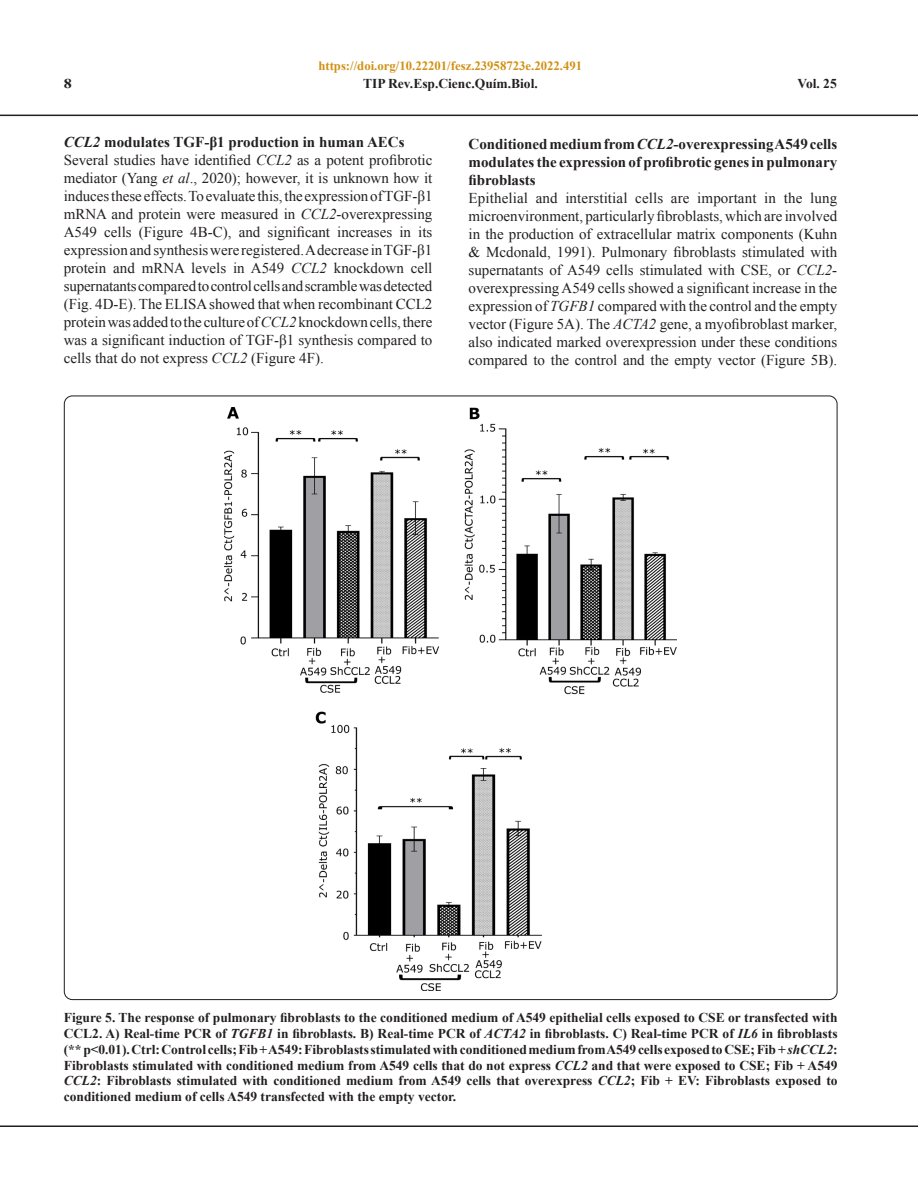
<style>
.page{position:relative;width:918px;height:1188px;background:#fff}
.page>*{position:absolute;margin:0;border:0;box-sizing:border-box;transform-origin:0 0}
.texto_ingles{font:15px/18px "Times New Roman";color:#231f20;text-align:justify}
.texto_ingles-2{font:700 15px/18px "Times New Roman";color:#231f20;text-align:justify}
.tit_figura_ingles{font:700 13.5px/15.8px "Times New Roman";color:#231f20;text-align:justify}
.tit_figura_ingles-2{font:700 13.5px "Times New Roman";color:#231f20;scale:1.2 1}
.t1{font:700 12.75px "Times New Roman";color:#d09114}
.s1{font-style:italic}
</style>
<div class="page">
<hr style="left:0;top:115px;width:918px;height:1px;background:#231f20">
<hr style="left:0;top:1125px;width:918px;height:2px;background:#231f20">
<img style="left:224px;top:408px;width:453px;height:582px">
<p class="t1" style="left:318px;top:57px;width:265px">https://doi.org/10.22201/fesz.23958723e.2022.491</p>
<p class="tit_figura_ingles-2" style="left:64px;top:75px;width:8px">8</p>
<p class="tit_figura_ingles" style="left:363px;top:76px;width:176px">TIP Rev.Esp.Cienc.Quím.Biol.</p>
<p class="tit_figura_ingles" style="left:798px;top:76px;width:41px">Vol. 25</p>
<p class="texto_ingles-2" style="left:64px;top:133px;width:342px"><span class="s1">CCL2</span> modulates TGF-β1 production in human AECs</p>
<p class="texto_ingles" style="left:64px;top:151px;width:370px">Several studies have identified <span class="s1">CCL2</span> as a potent profibrotic mediator (Yang <span class="s1">et al</span>., 2020); however, it is unknown how it induces these effects. To evaluate this, the expression of TGF-β1 mRNA and protein were measured in <span class="s1">CCL2</span>-overexpressing A549 cells (Figure 4B-C), and significant increases in its expression and synthesis were registered. Adecrease in TGF-β1 protein and mRNA levels in A549 <span class="s1">CCL2</span> knockdown cell supernatants compared to control cells and scramble was detected (Fig. 4D-E). The ELISA showed that when recombinant CCL2 protein was added to the culture of <span class="s1">CCL2</span> knockdown cells, there was a significant induction of TGF-β1 synthesis compared to cells that do not express <span class="s1">CCL2</span> (Figure 4F).</p>
<p class="texto_ingles-2" style="left:469px;top:135px;width:370px">Conditioned medium from <span class="s1">CCL2</span>-overexpressing A549 cells modulates the expression of profibrotic genes in pulmonary fibroblasts</p>
<p class="texto_ingles" style="left:469px;top:189px;width:370px">Epithelial and interstitial cells are important in the lung microenvironment, particularly fibroblasts, which are involved in the production of extracellular matrix components (Kuhn &amp; Mcdonald, 1991). Pulmonary fibroblasts stimulated with supernatants of A549 cells stimulated with CSE, or <span class="s1">CCL2</span>- overexpressing A549 cells showed a significant increase in the expression of <span class="s1">TGFB1</span> compared with the control and the empty vector (Figure 5A). The <span class="s1">ACTA2</span> gene, a myofibroblast marker, also indicated marked overexpression under these conditions compared to the control and the empty vector (Figure 5B).</p>
<p class="tit_figura_ingles" style="left:64px;top:1010px;width:775px">Figure 5. The response of pulmonary fibroblasts to the conditioned medium of A549 epithelial cells exposed to CSE or transfected with CCL2. A) Real-time PCR of <span class="s1">TGFB1</span> in fibroblasts. B) Real-time PCR of <span class="s1">ACTA2</span> in fibroblasts. C) Real-time PCR of <span class="s1">IL6</span> in fibroblasts (**p˂0.01). Ctrl: Control cells; Fib + A549: Fibroblasts stimulated with conditioned medium from A549 cells exposed to CSE; Fib +<span class="s1">shCCL2</span>:<br>Fibroblasts stimulated with conditioned medium from A549 cells that do not express <span class="s1">CCL2</span> and that were exposed to CSE; Fib + A549<br><span class="s1">CCL2</span>: Fibroblasts stimulated with conditioned medium from A549 cells that overexpress <span class="s1">CCL2</span>; Fib + EV: Fibroblasts exposed to conditioned medium of cells A549 transfected with the empty vector.</p>
</div>
